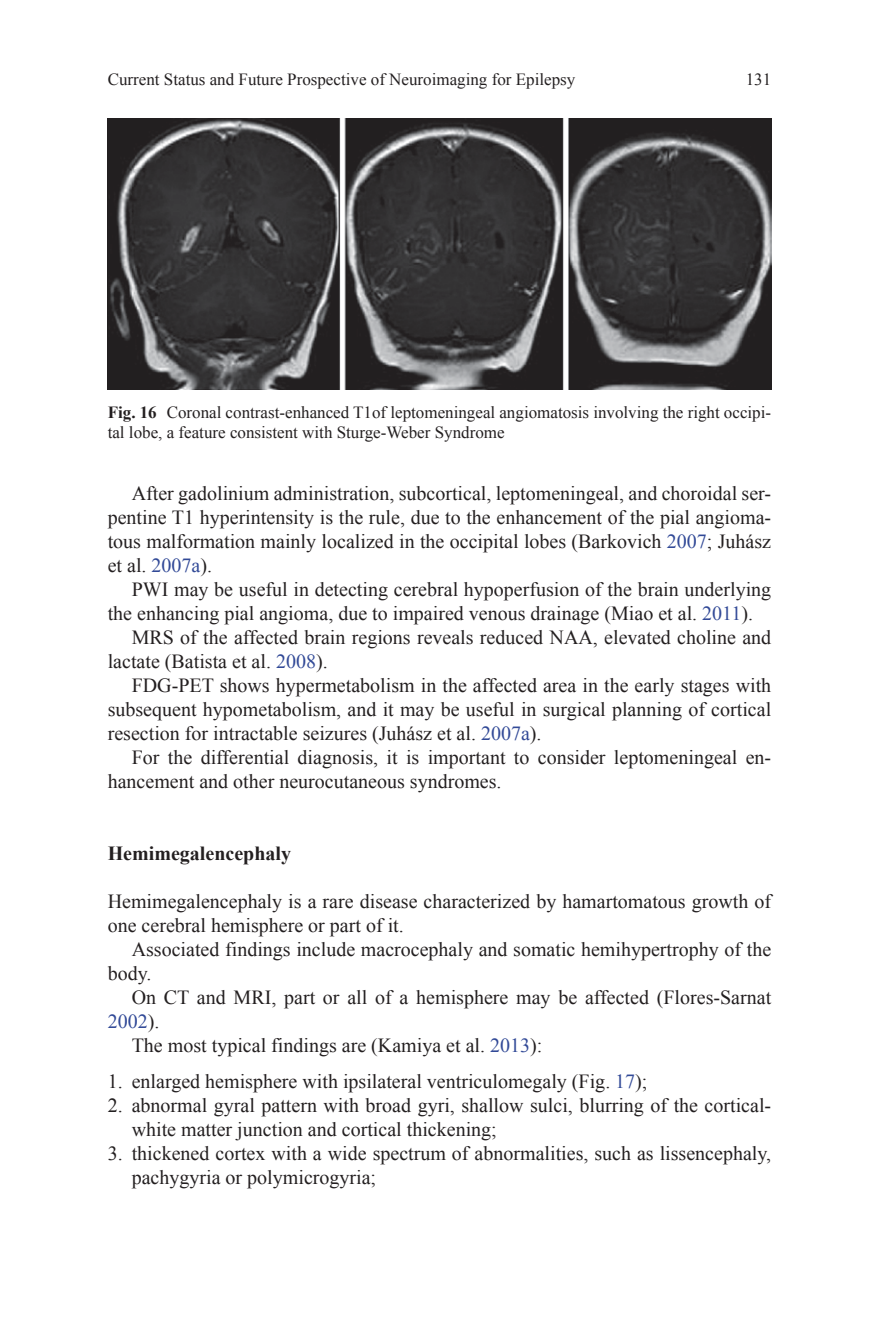
<style>
.page{position:relative;width:879px;height:1333px;background:#fff}
.page>*{position:absolute;margin:0;border:0;box-sizing:border-box;transform-origin:0 0}
.t1{font:20px/24px "Times New Roman";color:#231f20}
.t2{font:700 20px "Times New Roman";color:#231f20}
.t3{font:20px "Times New Roman";color:#324a97}
.t4{font:17px/20px "Times New Roman";color:#231f20}
.s1{font-weight:700}
.s2{color:#324a97}
.s3{color:#231f20}
</style>
<div class="page">
<img style="left:108px;top:118px;width:663px;height:271px">
<p class="t4" style="left:108px;top:69px;width:469px">Current Status and Future Prospective of Neuroimaging for Epilepsy</p>
<p class="t4" style="left:746px;top:69px;width:27px">131</p>
<p class="t4" style="left:108px;top:402px;width:665px"><span class="s1">Fig. 16</span> Coronal contrast-enhanced T1of leptomeningeal angiomatosis involving the right occipi&shy;tal lobe, a feature consistent with Sturge-Weber Syndrome</p>
<p class="t1" style="left:108px;top:481px;width:665px;text-align:justify;text-indent:24px">After gadolinium administration, subcortical, leptomeningeal, and choroidal ser&shy;pentine T1 hyperintensity is the rule, due to the enhancement of the pial angioma&shy;tous malformation mainly localized in the occipital lobes (Barkovich <span class="s2">2007</span>; Juhász et al. <span class="s2">2007a</span>).</p>
<p class="t1" style="left:132px;top:577px;width:641px">PWI may be useful in detecting cerebral hypoperfusion of the brain underlying</p>
<p class="t1" style="left:108px;top:601px;width:647px">the enhancing pial angioma, due to impaired venous drainage (Miao et al. <span class="s2">2011</span>).</p>
<p class="t1" style="left:132px;top:625px;width:641px">MRS of the affected brain regions reveals reduced NAA, elevated choline and</p>
<p class="t1" style="left:108px;top:649px;width:221px">lactate (Batista et al. <span class="s2">2008</span>).</p>
<p class="t1" style="left:132px;top:673px;width:641px">FDG-PET shows hypermetabolism in the affected area in the early stages with</p>
<p class="t1" style="left:108px;top:697px;width:665px">subsequent hypometabolism, and it may be useful in surgical planning of cortical</p>
<p class="t1" style="left:108px;top:721px;width:435px">resection for intractable seizures (Juhász et al. <span class="s2">2007a</span>).</p>
<p class="t1" style="left:132px;top:745px;width:641px">For the differential diagnosis, it is important to consider leptomeningeal en-</p>
<p class="t1" style="left:108px;top:769px;width:395px">hancement and other neurocutaneous syndromes.</p>
<p class="t2" style="left:108px;top:839px;width:185px">Hemimegalencephaly</p>
<p class="t1" style="left:108px;top:889px;width:665px">Hemimegalencephaly is a rare disease characterized by hamartomatous growth of one cerebral hemisphere or part of it.</p>
<p class="t1" style="left:108px;top:937px;width:665px;text-indent:24px">Associated findings include macrocephaly and somatic hemihypertrophy of the body.</p>
<p class="t1" style="left:132px;top:985px;width:641px">On CT and MRI, part or all of a hemisphere may be affected (Flores-Sarnat</p>
<p class="t3" style="left:108px;top:1008px;width:53px">2002<span class="s3">).</span></p>
<p class="t1" style="left:132px;top:1033px;width:412px">The most typical findings are (Kamiya et al. <span class="s2">2013</span>):</p>
<p class="t1" style="left:108px;top:1069px;width:541px">1. enlarged hemisphere with ipsilateral ventriculomegaly (Fig. <span class="s2">17</span>);</p>
<p class="t1" style="left:132px;top:1093px;width:641px;text-indent:-24px">2. abnormal gyral pattern with broad gyri, shallow sulci, blurring of the cortical&shy;white matter junction and cortical thickening;</p>
<p class="t1" style="left:132px;top:1141px;width:641px;text-indent:-24px">3. thickened cortex with a wide spectrum of abnormalities, such as lissencephaly, pachygyria or polymicrogyria;</p>
</div>
